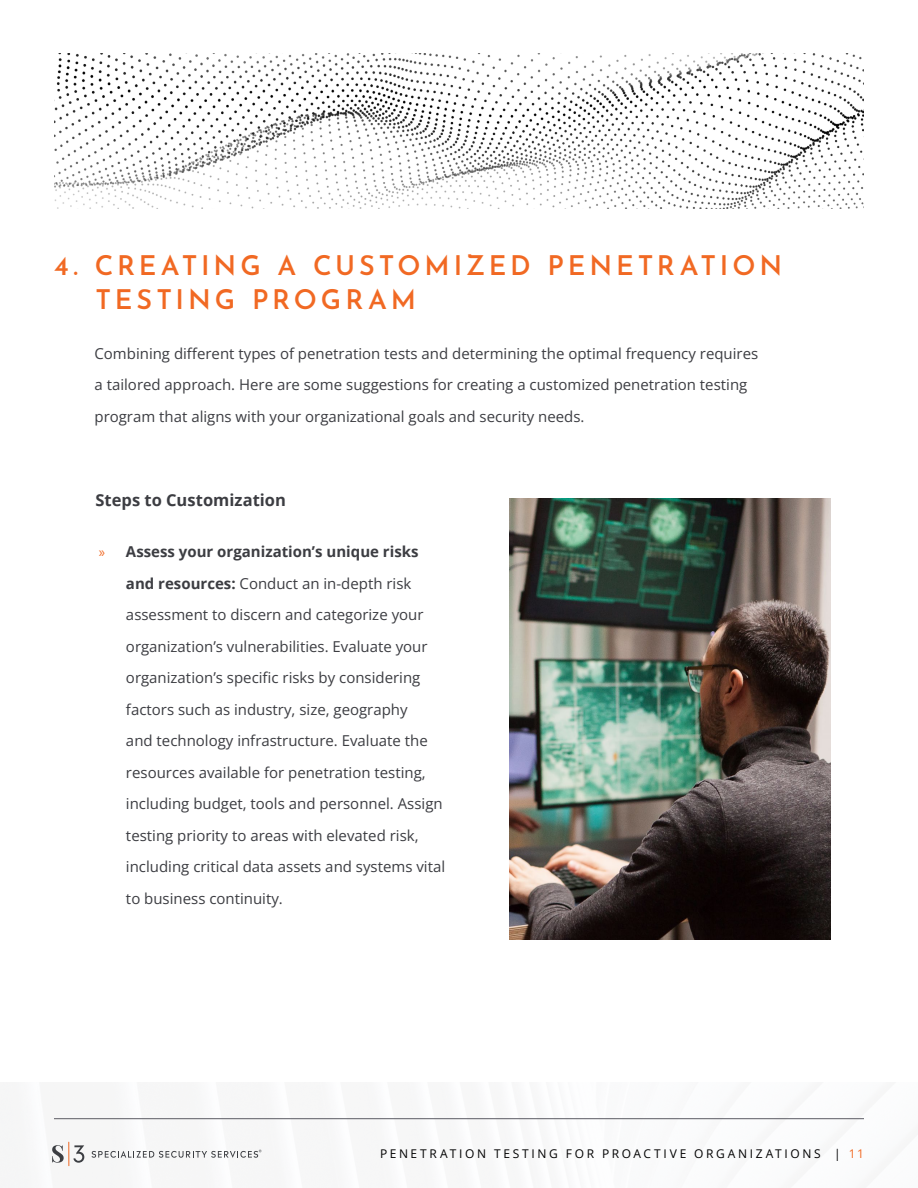
<style>
.page{position:relative;width:918px;height:1188px;background:#fff}
.page>*{position:absolute;margin:0;border:0;box-sizing:border-box;transform-origin:0 0}
.t1{font:600 27px/33.8px "Josefin Sans";letter-spacing:.145em;color:#f16923}
.t2{font:700 16.5px "Open Sans";color:#3c3d42}
.t3{font:15px/31.5px "Open Sans";color:#3c3d42}
.t4{font:12px "Open Sans";letter-spacing:.22em;color:#000}
.s1{font-family:"Myriad Pro";color:#f16923}
.s2{font-weight:700}
.s3{color:#f16923}
</style>
<div class="page">
<svg style="left:52px;top:1142px;width:32px;height:24px"></svg>
<svg style="left:92px;top:1150px;width:170px;height:8px"></svg>
<hr style="left:54px;top:1118px;width:810px;height:1px;background:#5b5b63">
<img style="left:54px;top:53px;width:810px;height:156px">
<img style="left:510px;top:498px;width:321px;height:442px">
<h1 class="t1" style="left:96px;top:245px;width:688px;text-indent:-42px">4. CREATING A CUSTOMIZED PENETRATION<br>TESTING PROGRAM</h1>
<p class="t3" style="left:94px;top:337px;width:665px">Combining different types of penetration tests and determining the optimal frequency requires a tailored approach. Here are some suggestions for creating a customized penetration testing program that aligns with your organizational goals and security needs.</p>
<p class="t2" style="left:96px;top:489px;width:192px">Steps to Customization</p>
<p class="t3" style="left:126px;top:536px;width:321px;text-indent:-27px"><span class="s1">»</span> <span class="s2">Assess your organization’s unique risks and resources:</span> Conduct an in-depth risk assessment to discern and categorize your organization’s vulnerabilities. Evaluate your organization’s specific risks by considering factors such as industry, size, geography<br>and technology infrastructure. Evaluate the resources available for penetration testing, including budget, tools and personnel. Assign testing priority to areas with elevated risk, including critical data assets and systems vital to business continuity.</p>
<p class="t4" style="left:380px;top:1145px;width:485px">PENETRATION TESTING FOR PROACTIVE ORGANIZATIONS | <span class="s3">11</span></p>
</div>
